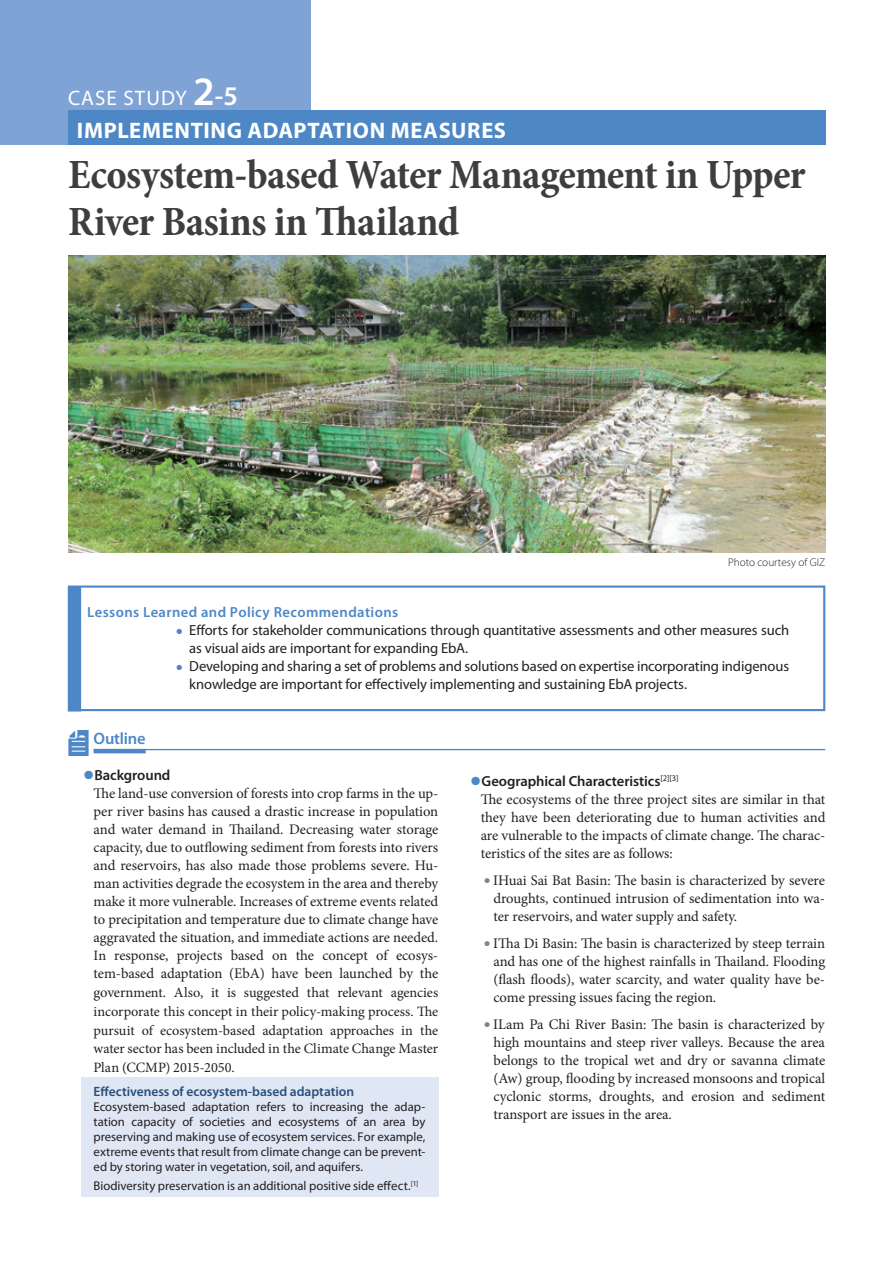
<style>
.page{position:relative;width:893px;height:1263px;background:#fff}
.page>*{position:absolute;margin:0;border:0;box-sizing:border-box;transform-origin:0 0}
.t1{font:700 condensed 42px/46.5px "Minion Pro";letter-spacing:-.015em;color:#3e3e3f}
.t2{font:700 22.5px "Myriad Pro";letter-spacing:.03em;color:#fff}
.t3{font:21px "Myriad Pro";letter-spacing:.05em;color:#fff}
.t4{font:600 16.5px "Myriad Pro";letter-spacing:-.015em;color:#4d87c6}
.t5{font:14.7px/18px "Minion Pro";letter-spacing:-.005em;color:#231f20;text-align:justify}
.t6{font:14.7px/18px "Myriad Pro";letter-spacing:-.01em;color:#231f20}
.t7{font:600 14.7px "Myriad Pro";letter-spacing:-.005em;color:#231f20}
.t8{font:600 14.7px "Myriad Pro";letter-spacing:.025em;color:#4d87c6}
.t9{font:14.25px/18.8px "Minion Pro";letter-spacing:-.005em;color:#231f20;text-align:justify}
.t10{font:600 13.5px "Myriad Pro";letter-spacing:-.005em;color:#294f78}
.t11{font:12.75px/15px "Myriad Pro";letter-spacing:-.005em;color:#231f20;text-align:justify}
.t12{font:300 11.25px "Myriad Pro";color:#231f20}
.s1{font-weight:600;font-size:40.5px}
.s2{font-weight:600;font-size:27px}
.s3{color:#4d87c6}
.s4{font-size:14.25px}
.s5{font-size:14.7px}
.s6{color:#8e807c}
</style>
<div class="page">
<div style="left:81px;top:1078px;width:357px;height:119px;background:#e0e7f4"></div>
<div style="left:0;top:0;width:310px;height:145px;background:#80a3d5"></div>
<div style="left:68px;top:111px;width:757px;height:34px;background:#4d87c6"></div>
<hr style="left:94px;top:749px;width:731px;height:1px;background:#4d87c6">
<hr style="left:94px;top:749px;width:52px;height:4px;background:#4d87c6">
<img style="left:68px;top:255px;width:757px;height:298px">
<div style="left:68px;top:586px;width:757px;height:125px;border:2px solid #4d87c6"></div>
<div style="left:68px;top:587px;width:13px;height:124px;background:#4d87c6"></div>
<img style="left:68px;top:730px;width:21px;height:26px">
<h3 class="t3" style="left:68px;top:88px;width:171px">CASE STUDY <span class="s1">2</span><span class="s2">-5</span></h3>
<h2 class="t2" style="left:77px;top:117px;width:430px">IMPLEMENTING ADAPTATION MEASURES</h2>
<h1 class="t1" style="left:68px;top:157px;width:739px">Ecosystem-based Water Management in Upper<br>River Basins in Thailand</h1>
<p class="t12" style="left:728px;top:557px;width:99px">Photo courtesy of GIZ</p>
<p class="t8" style="left:87px;top:605px;width:312px">Lessons Learned and Policy Recommendations</p>
<p class="t6" style="left:189px;top:622px;width:601px;text-indent:-13px"><span class="s3">●</span> Efforts for stakeholder communications through quantitative assessments and other measures such as visual aids are important for expanding EbA.</p>
<p class="t6" style="left:189px;top:658px;width:601px;text-indent:-13px"><span class="s3">●</span> Developing and sharing a set of problems and solutions based on expertise incorporating indigenous knowledge are important for effectively implementing and sustaining EbA projects.</p>
<p class="t4" style="left:94px;top:731px;width:54px">Outline</p>
<p class="t7" style="left:84px;top:768px;width:88px"><span class="s3">●</span>Background</p>
<p class="t5" style="left:94px;top:786px;width:346px">The land-use conversion of forests into crop farms in the up&shy;per river basins has caused a drastic increase in population and water demand in Thailand. Decreasing water storage capacity, due to outflowing sediment from forests into rivers and reservoirs, has also made those problems severe. Hu&shy;man activities degrade the ecosystem in the area and thereby make it more vulnerable. Increases of extreme events related to precipitation and temperature due to climate change have aggravated the situation, and immediate actions are needed.<br><span class="s4">In</span> response, projects based on the concept of ecosys&shy;tem-based adaptation (EbA) have been launched by the</p>
<p class="t9" style="left:94px;top:985px;width:346px"><span class="s5">govern</span>ment. Also, it is suggested that relevant agencies incorporate this concept in their policy-making process. The pursuit of ecosystem-based adaptation approaches in the water sector has been included in the Climate Change Master Plan (CCMP) 2015-2050.</p>
<p class="t10" style="left:94px;top:1085px;width:262px">Effectiveness of ecosystem-based adaptation</p>
<p class="t11" style="left:94px;top:1099px;width:333px">Ecosystem-based adaptation refers to increasing the adap&shy;tation capacity of societies and ecosystems of an area by preserving and making use of ecosystem services. For example, extreme events that result from climate change can be prevent&shy;ed by storing water in vegetation, soil, and aquifers.</p>
<p class="t11" style="left:94px;top:1179px;width:326px">Biodiversity preservation is an additional positive side effect.<sup>[1]</sup></p>
<p class="t7" style="left:471px;top:774px;width:209px"><span class="s3">●</span>Geographical Characteristics<sup>[2][3]</sup></p>
<p class="t5" style="left:480px;top:792px;width:346px">The ecosystems of the three project sites are similar in that they have been deteriorating due to human activities and are vulnerable to the impacts of climate change. The charac&shy;teristics of the sites are as follows:</p>
<p class="t5" style="left:493px;top:873px;width:333px;text-indent:-9px"><span class="s6">●</span> IHuai Sai Bat Basin: The basin is characterized by severe droughts, continued intrusion of sedimentation into wa&shy;ter reservoirs, and water supply and safety.</p>
<p class="t5" style="left:493px;top:936px;width:333px;text-indent:-9px"><span class="s6">●</span> ITha Di Basin: The basin is characterized by steep terrain and has one of the highest rainfalls in Thailand. Flooding (flash floods), water scarcity, and water quality have be&shy;come pressing issues facing the region.</p>
<p class="t5" style="left:493px;top:1017px;width:333px;text-indent:-9px"><span class="s6">●</span> ILam Pa Chi River Basin: The basin is characterized by high mountains and steep river valleys. Because the area belongs to the tropical wet and dry or savanna climate (Aw) group, flooding by increased monsoons and tropical cyclonic storms, droughts, and erosion and sediment transport are issues in the area.</p>
</div>
